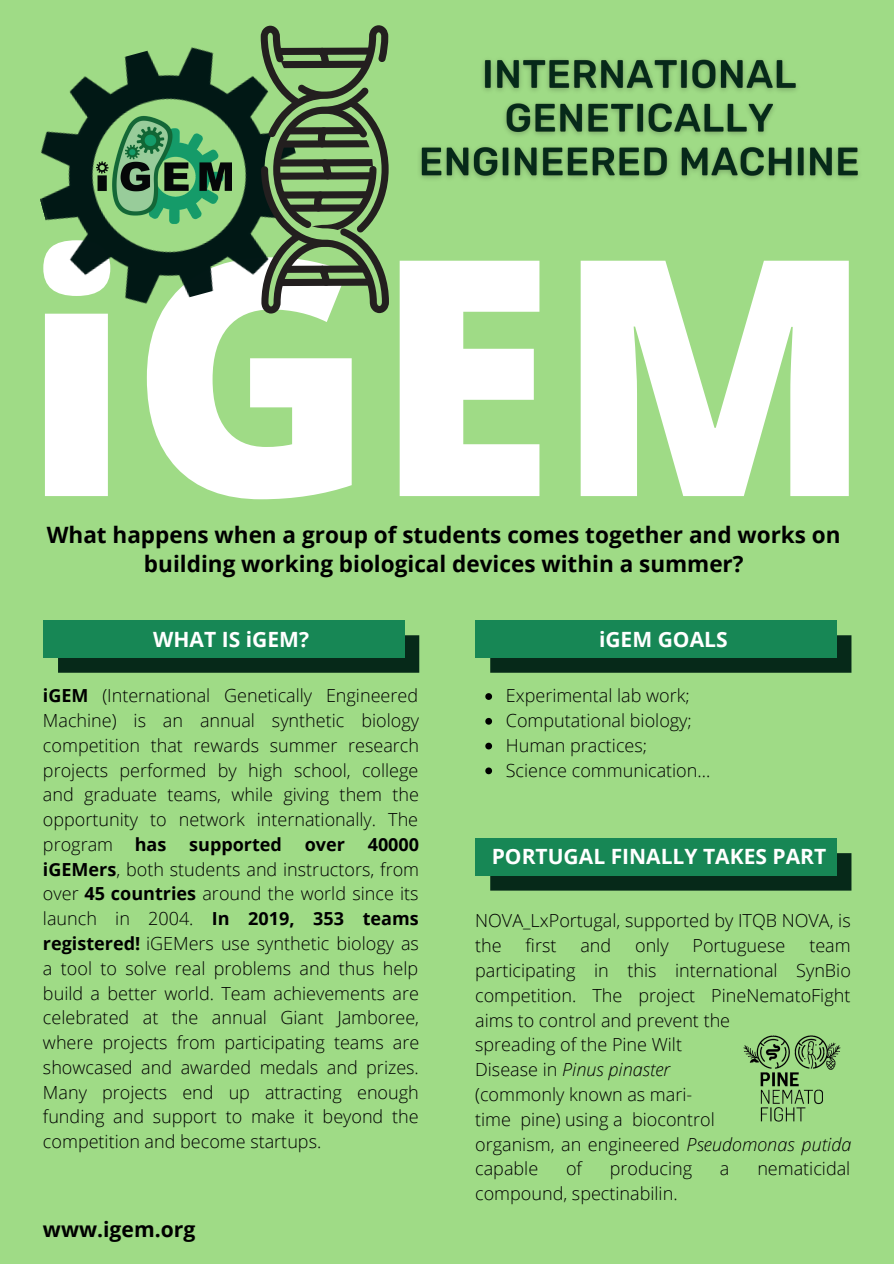
<style>
.page{position:relative;width:894px;height:1264px;background:#fff}
.page>*{position:absolute;margin:0;border:0;box-sizing:border-box;transform-origin:0 0}
.t1{font:800 329.55px "Open Sans";color:#fff}
.t2{font:700 22.5px/28.2px "Open Sans";color:#000;text-align:center}
.t3{font:700 21.15px "Open Sans";color:#000}
.t4{font:700 21px "Open Sans";color:#fff}
.t5{font:300 18px/24.8px "Open Sans";color:#000}
.t6{font:700 18px "Open Sans";color:#000}
.s1{font-weight:700}
.s2{font-style:italic}
</style>
<div class="page">
<div style="left:0;top:0;width:893px;height:1263px;background:#9fdb86"></div>
<img style="left:40px;top:47px;width:234px;height:267px">
<img style="left:97px;top:103px;width:134px;height:134px">
<svg style="left:260px;top:25px;width:129px;height:288px"></svg>
<div style="left:58px;top:635px;width:361px;height:37px;background:#062919"></div>
<div style="left:43px;top:620px;width:361px;height:37px;background:#178755"></div>
<div style="left:490px;top:635px;width:361px;height:37px;background:#062919"></div>
<div style="left:475px;top:620px;width:361px;height:37px;background:#178755"></div>
<div style="left:490px;top:853px;width:361px;height:37px;background:#062919"></div>
<div style="left:475px;top:838px;width:361px;height:37px;background:#178755"></div>
<img style="left:732px;top:1018px;width:119px;height:120px;border-radius:50%">
<img style="left:419px;top:59px;width:440px;height:120px">
<svg style="left:485px;top:693px;width:7px;height:7px"></svg>
<svg style="left:485px;top:718px;width:7px;height:6px"></svg>
<svg style="left:485px;top:742px;width:7px;height:7px"></svg>
<svg style="left:485px;top:767px;width:7px;height:7px"></svg>
<h1 class="t1" style="left:23px;top:144px;width:852px">iGEM</h1>
<p class="t2" style="left:47px;top:520px;width:795px">What happens when a group of students comes together and works on building working biological devices within a summer?</p>
<p class="t4" style="left:153px;top:625px;width:157px">WHAT IS iGEM?</p>
<p class="t4" style="left:599px;top:625px;width:130px">iGEM GOALS</p>
<p class="t5" style="left:43px;top:682px;width:377px;text-align:justify"><span class="s1">iGEM</span> (International Genetically Engineered Machine) is an annual synthetic biology competition that rewards summer research projects performed by high school, college and graduate teams, while giving them the opportunity to network internationally. The program <span class="s1">has</span></p>
<p class="t6" style="left:189px;top:831px;width:94px">supported</p>
<p class="t6" style="left:305px;top:831px;width:42px">over</p>
<p class="t5" style="left:43px;top:831px;width:377px;text-align:justify;text-indent:325px"><span class="s1">40000 iGEMers</span>, both students and instructors, from over <span class="s1">45 countries</span> around the world since its launch in 2004. <span class="s1">In 2019, 353 teams registered!</span> iGEMers use synthetic biology as a tool to solve real problems and thus help build a better world. Team achievements are celebrated at the annual Giant Jamboree, where projects from participating teams are showcased and awarded medals and prizes.<br>Many projects end up attracting enough funding and support to make it beyond the competition and become startups.</p>
<p class="t3" style="left:43px;top:1214px;width:154px">www.igem.org</p>
<p class="t5" style="left:505px;top:682px;width:206px">Experimental lab work;<br>Computational biology;<br>Human practices;<br>Science communication...</p>
<p class="t4" style="left:491px;top:841px;width:336px">PORTUGAL FINALLY TAKES PART</p>
<p class="t5" style="left:475px;top:908px;width:377px">NOVA_LxPortugal, supported by ITQB NOVA, is the</p>
<p class="t5" style="left:525px;top:932px;width:32px">first</p>
<p class="t5" style="left:580px;top:932px;width:32px">and</p>
<p class="t5" style="left:635px;top:932px;width:35px">only</p>
<p class="t5" style="left:692px;top:932px;width:94px">Portuguese</p>
<p class="t5" style="left:475px;top:932px;width:377px;text-indent:334px">team participating in this international SynBio competition. The project PineNematoFight aims to control and prevent the<br>spreading of the Pine Wilt<br>Disease in <span class="s2">Pinus pinaster<br></span>(commonly known as mari-<br>time pine) using a biocontrol<br>organism, an engineered <span class="s2">Pseudomonas putida </span>capable</p>
<p class="t5" style="left:566px;top:1155px;width:17px">of</p>
<p class="t5" style="left:609px;top:1155px;width:84px">producing</p>
<p class="t5" style="left:719px;top:1155px;width:11px">a</p>
<p class="t5" style="left:757px;top:1155px;width:94px">nematicidal</p>
<p class="t5" style="left:475px;top:1180px;width:204px">compound, spectinabilin.</p>
</div>
